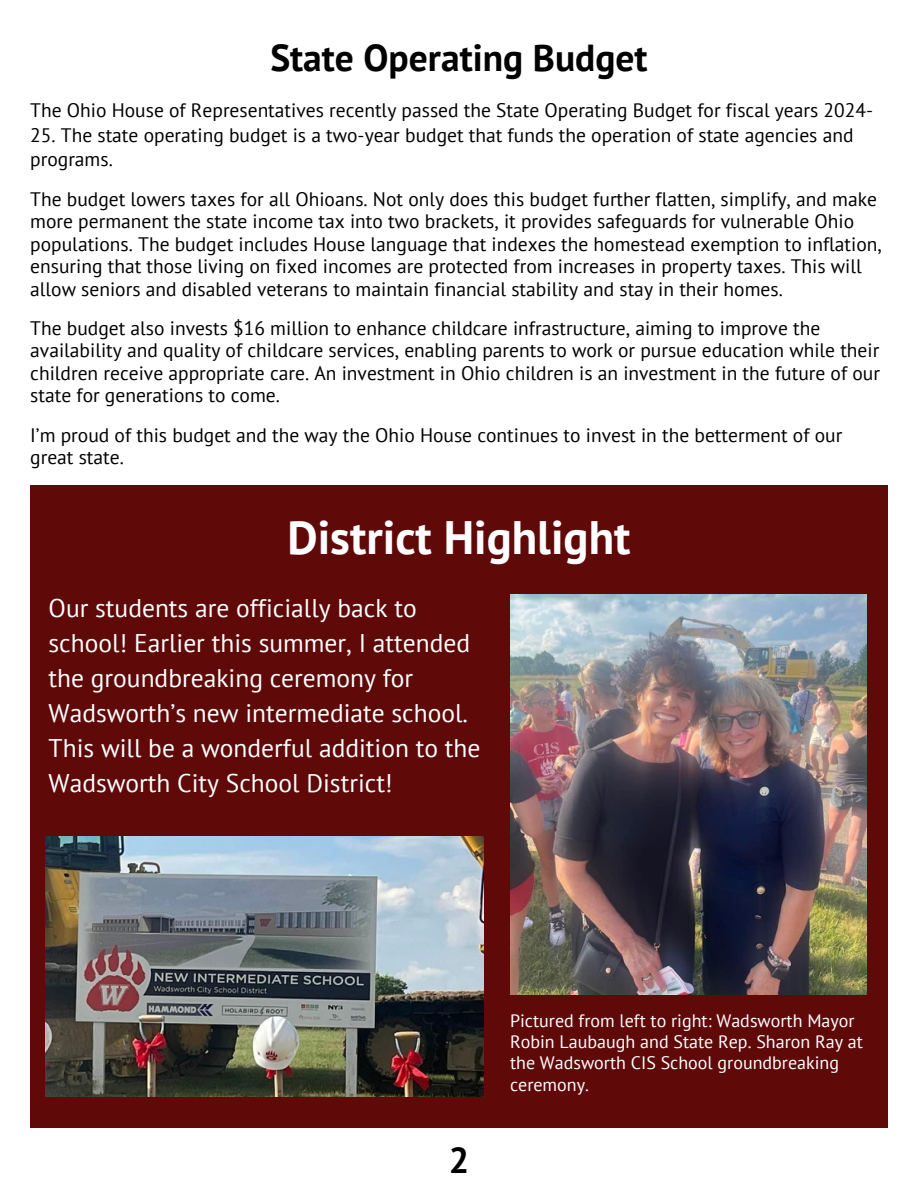
<style>
.page{position:relative;width:918px;height:1188px;background:#fff}
.page>*{position:absolute;margin:0;border:0;box-sizing:border-box;transform-origin:0 0}
.t1{font:700 46.8px "PT Sans";color:#fff}
.t2{font:700 37.5px "PT Sans";color:#000}
.t3{font:700 36px "PT Sans";color:#000}
.t4{font:25.5px/34.8px "PT Sans";color:#fff}
.t5{font:19.5px/22.5px "PT Sans";color:#000}
.t6{font:18px/21.3px "PT Sans";color:#fff}
</style>
<div class="page">
<div style="left:30px;top:485px;width:858px;height:643px;background:#600909"></div>
<img style="left:45px;top:836px;width:439px;height:260px">
<img style="left:510px;top:594px;width:357px;height:400px">
<p class="t2" style="left:270px;top:32px;width:379px">State Operating Budget</p>
<p class="t5" style="left:30px;top:98px;width:844px">The Ohio House of Representatives recently passed the State Operating Budget for fiscal years 2024-</p>
<p class="t5" style="left:30px;top:122px;width:825px;line-height:24.8px">25. The state operating budget is a two-year budget that funds the operation of state agencies and programs.</p>
<p class="t5" style="left:30px;top:187px;width:853px">The budget lowers taxes for all Ohioans. Not only does this budget further flatten, simplify, and make more permanent the state income tax into two brackets, it provides safeguards for vulnerable Ohio populations. The budget includes House language that indexes the homestead exemption to inflation, ensuring that those living on fixed incomes are protected from increases in property taxes. This will allow seniors and disabled veterans to maintain financial stability and stay in their homes.</p>
<p class="t5" style="left:30px;top:316px;width:851px">The budget also invests $16 million to enhance childcare infrastructure, aiming to improve the availability and quality of childcare services, enabling parents to work or pursue education while their children receive appropriate care. An investment in Ohio children is an investment in the future of our state for generations to come.</p>
<p class="t5" style="left:30px;top:423px;width:814px">I’m proud of this budget and the way the Ohio House continues to invest in the betterment of our great state.</p>
<p class="t1" style="left:287px;top:507px;width:345px">District Highlight</p>
<p class="t4" style="left:49px;top:590px;width:433px">Our students are officially back to school! Earlier this summer, I attended the groundbreaking ceremony for Wadsworth’s new intermediate school.<br>This will be a wonderful addition to the Wadsworth City School District!</p>
<p class="t3" style="left:449px;top:1136px;width:22px">2</p>
<p class="t6" style="left:510px;top:1009px;width:354px">Pictured from left to right: Wadsworth Mayor Robin Laubaugh and State Rep. Sharon Ray at the Wadsworth CIS School groundbreaking ceremony.</p>
</div>
